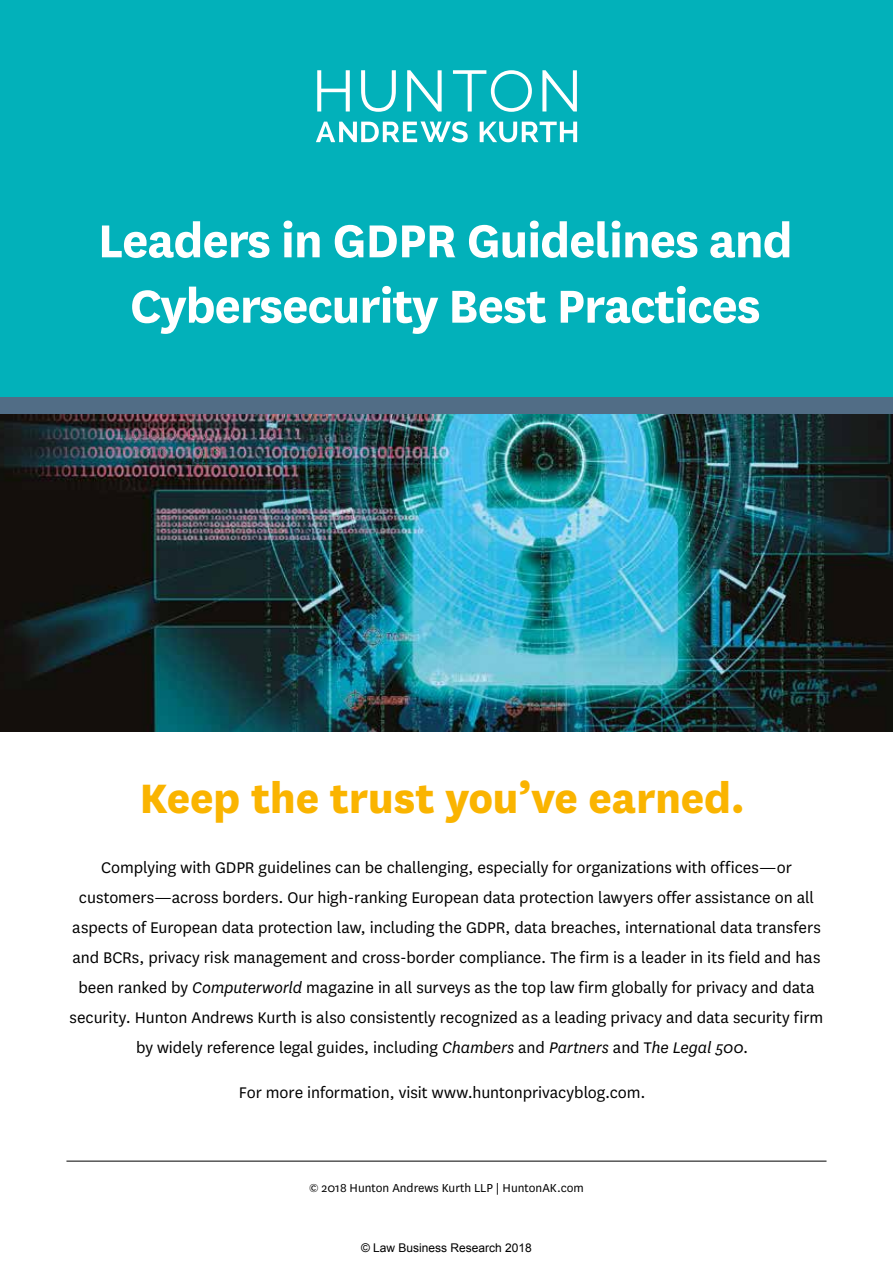
<style>
.page{position:relative;width:893px;height:1263px;background:#fff}
.page>*{position:absolute;margin:0;border:0;box-sizing:border-box;transform-origin:0 0}
.t1{font:700 54px/65.4px "National";letter-spacing:-.02em;color:#fff;text-align:center}
.t2{font:800 48px "National";letter-spacing:-.005em;color:#fab400}
.t3{font:18px/30px "National";letter-spacing:-.005em;color:#000;text-align:center}
.t4{font:13.5px "National";color:#000}
.t5{font:12px "Arial";color:#000}
.s1{font-style:italic}
</style>
<div class="page">
<div style="left:0;top:0;width:893px;height:427px;background:#02b1ba"></div>
<svg style="left:361px;top:70px;width:35px;height:42px"></svg>
<svg style="left:317px;top:70px;width:33px;height:41px"></svg>
<svg style="left:407px;top:70px;width:35px;height:41px"></svg>
<svg style="left:542px;top:70px;width:35px;height:41px"></svg>
<svg style="left:453px;top:70px;width:79px;height:42px"></svg>
<svg style="left:316px;top:121px;width:261px;height:21px"></svg>
<div style="left:0;top:397px;width:893px;height:17px;background:#516d86"></div>
<img style="left:0;top:414px;width:893px;height:318px">
<hr style="left:66px;top:1161px;width:760px;height:1px;background:#000">
<h1 class="t1" style="left:98px;top:204px;width:696px">Leaders in GDPR Guidelines and<br>Cybersecurity Best Practices</h1>
<h2 class="t2" style="left:140px;top:763px;width:607px">Keep the trust you’ve earned.</h2>
<p class="t3" style="left:70px;top:851px;width:755px">Complying with GDPR guidelines can be challenging, especially for organizations with offices—or customers—across borders. Our high-ranking European data protection lawyers offer assistance on all aspects of European data protection law, including the GDPR, data breaches, international data transfers and BCRs, privacy risk management and cross-border compliance. The firm is a leader in its field and has been ranked by <span class="s1">Computerworld</span> magazine in all surveys as the top law firm globally for privacy and data security. Hunton Andrews Kurth is also consistently recognized as a leading privacy and data security firm by widely reference legal guides, including <span class="s1">Chambers</span> and <span class="s1">Partners</span> and T<span class="s1">he Legal 500</span>.</p>
<p class="t3" style="left:239px;top:1076px;width:408px">For more information, visit www.huntonprivacyblog.com.</p>
<p class="t4" style="left:309px;top:1179px;width:276px">© 2018 Hunton Andrews Kurth LLP | HuntonAK.com</p>
<p class="t5" style="left:361px;top:1240px;width:172px">© Law Business Research 2018</p>
</div>
